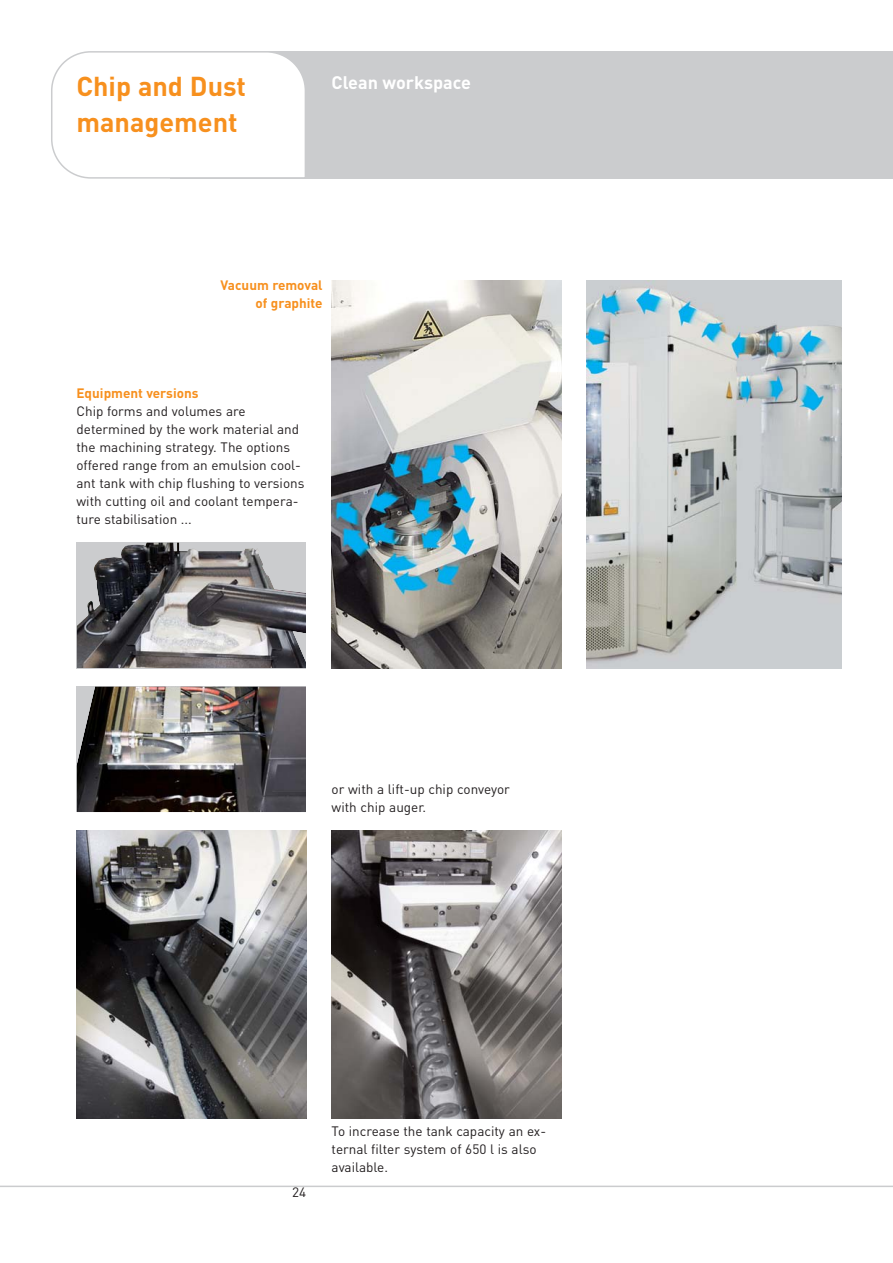
<style>
.page{position:relative;width:893px;height:1263px;background:#fff}
.page>*{position:absolute;margin:0;border:0;box-sizing:border-box;transform-origin:0 0}
.t1{font:700 27px/36px "DIN";color:#f7901e}
.t2{font:700 18px "DIN";color:#fff}
.t3{font:13.5px/18px "DIN";color:#231f20}
.t4{font:700 13.5px/18px "DIN";color:#f7901e;text-align:right}
</style>
<div class="page">
<div style="left:170px;top:51px;width:723px;height:128px;background:#cbccce"></div>
<div style="left:51px;top:51px;width:254px;height:128px;background:#fff"></div>
<img style="left:76px;top:542px;width:230px;height:126px">
<img style="left:76px;top:830px;width:230px;height:288px">
<img style="left:332px;top:830px;width:229px;height:288px">
<img style="left:587px;top:281px;width:255px;height:387px">
<img style="left:332px;top:281px;width:229px;height:387px">
<hr style="left:0;top:1186px;width:893px;height:1px;background:#cbccce">
<img style="left:76px;top:686px;width:230px;height:126px">
<h1 class="t1" style="left:76px;top:71px;width:171px">Chip and Dust management</h1>
<h2 class="t2" style="left:332px;top:77px;width:141px">Clean workspace</h2>
<p class="t4" style="left:221px;top:278px;width:104px">Vacuum removal of graphite</p>
<p class="t4" style="left:76px;top:386px;width:124px">Equipment versions</p>
<p class="t3" style="left:76px;top:404px;width:229px">Chip forms and volumes are determined by the work material and the machining strategy. The options offered range from an emulsion cool&shy;ant tank with chip flushing to versions with cutting oil and coolant tempera&shy;ture stabilisation ...</p>
<p class="t3" style="left:332px;top:782px;width:180px">or with a lift-up chip conveyor with chip auger.</p>
<p class="t3" style="left:292px;top:1184px;width:16px">24</p>
<p class="t3" style="left:332px;top:1124px;width:216px">To increase the tank capacity an ex&shy;ternal filter system of 650 l is also available.</p>
</div>
